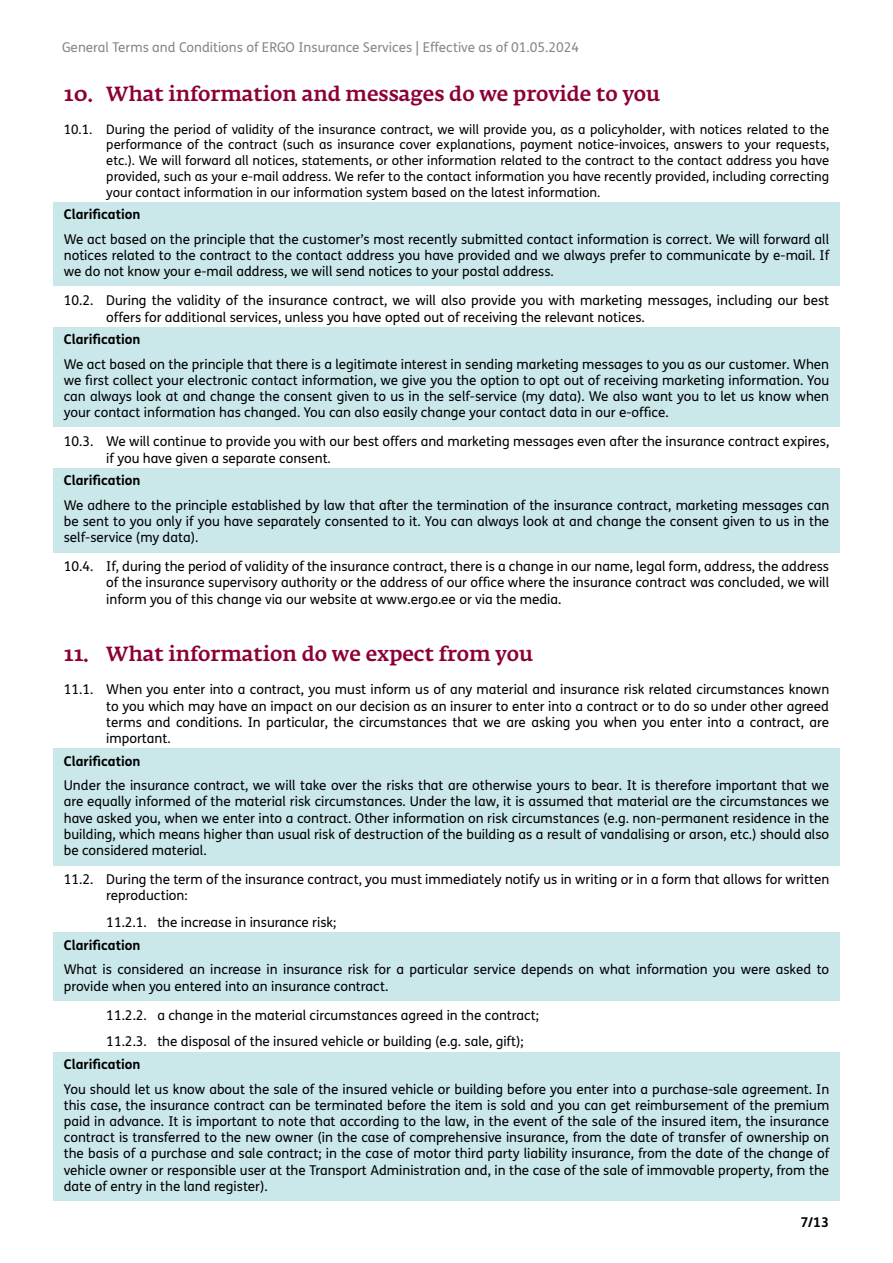
<style>
.page{position:relative;width:893px;height:1263px;background:#fff}
.page>*{position:absolute;margin:0;border:0;box-sizing:border-box;transform-origin:0 0}
.t1{font:500 20.25px "Fedra Serif A Pro";color:#8c0037}
.t2{font:13.5px/16.2px "FS Me Pro";color:#000;text-align:justify}
.t3{font:700 13.5px "FS Me Pro";color:#000}
.t4{font:13.5px "FS Me Pro";color:#868786}
.t5{font:13.05px/15.8px "FS Me Pro";color:#000;text-align:justify}
</style>
<div class="page">
<div style="left:53px;top:748px;width:787px;height:118px;background:#cae7ea"></div>
<div style="left:53px;top:932px;width:787px;height:69px;background:#cae7ea"></div>
<div style="left:53px;top:327px;width:787px;height:100px;background:#cae7ea"></div>
<div style="left:53px;top:202px;width:787px;height:84px;background:#cae7ea"></div>
<div style="left:53px;top:468px;width:787px;height:84px;background:#cae7ea"></div>
<div style="left:53px;top:1052px;width:787px;height:149px;background:#cae7ea"></div>
<p class="t4" style="left:62px;top:38px;width:519px">General Terms and Conditions of ERGO Insurance Services | Effective as of 01.05.2024</p>
<h1 class="t1" style="left:64px;top:82px;width:598px">10. What information and messages do we provide to you</h1>
<p class="t5" style="left:106px;top:121px;width:724px;text-indent:-43px">10.1. During the period of validity of the insurance contract, we will provide you, as a policyholder, with notices related to the performance of the contract (such as insurance cover explanations, payment notice-invoices, answers to your requests, etc.). We will forward all notices, statements, or other information related to the contract to the contact address you have provided, such as your e-mail address. We refer to the contact information you have recently provided, including correcting your contact information in our information system based on the latest information.</p>
<p class="t3" style="left:64px;top:204px;width:78px">Clarification</p>
<p class="t2" style="left:64px;top:231px;width:767px">We act based on the principle that the customer’s most recently submitted contact information is correct. We will forward all notices related to the contract to the contact address you have provided and we always prefer to communicate by e-mail. If we do not know your e-mail address, we will send notices to your postal address.</p>
<p class="t2" style="left:106px;top:292px;width:724px;text-indent:-43px">10.2. During the validity of the insurance contract, we will also provide you with marketing messages, including our best offers for additional services, unless you have opted out of receiving the relevant notices.</p>
<p class="t3" style="left:64px;top:329px;width:78px">Clarification</p>
<p class="t2" style="left:64px;top:356px;width:767px">We act based on the principle that there is a legitimate interest in sending marketing messages to you as our customer. When we first collect your electronic contact information, we give you the option to opt out of receiving marketing information. You can always look at and change the consent given to us in the self-service (my data). We also want you to let us know when your contact information has changed. You can also easily change your contact data in our e-office.</p>
<p class="t2" style="left:106px;top:433px;width:724px;text-indent:-43px">10.3. We will continue to provide you with our best offers and marketing messages even after the insurance contract expires, if you have given a separate consent.</p>
<p class="t3" style="left:64px;top:470px;width:78px">Clarification</p>
<p class="t2" style="left:64px;top:497px;width:767px">We adhere to the principle established by law that after the termination of the insurance contract, marketing messages can be sent to you only if you have separately consented to it. You can always look at and change the consent given to us in the self-service (my data).</p>
<p class="t2" style="left:106px;top:558px;width:724px;text-indent:-43px">10.4. If, during the period of validity of the insurance contract, there is a change in our name, legal form, address, the address of the insurance supervisory authority or the address of our office where the insurance contract was concluded, we will inform you of this change via our website at www.ergo.ee or via the media.</p>
<h1 class="t1" style="left:64px;top:642px;width:471px">11. What information do we expect from you</h1>
<p class="t2" style="left:106px;top:681px;width:724px;text-indent:-43px">11.1. When you enter into a contract, you must inform us of any material and insurance risk related circumstances known to you which may have an impact on our decision as an insurer to enter into a contract or to do so under other agreed terms and conditions. In particular, the circumstances that we are asking you when you enter into a contract, are important.</p>
<p class="t3" style="left:64px;top:750px;width:78px">Clarification</p>
<p class="t2" style="left:64px;top:777px;width:767px">Under the insurance contract, we will take over the risks that are otherwise yours to bear. It is therefore important that we are equally informed of the material risk circumstances. Under the law, it is assumed that material are the circumstances we have asked you, when we enter into a contract. Other information on risk circumstances (e.g. non-permanent residence in the building, which means higher than usual risk of destruction of the building as a result of vandalising or arson, etc.) should also be considered material.</p>
<p class="t2" style="left:106px;top:871px;width:724px;text-indent:-43px">11.2. During the term of the insurance contract, you must immediately notify us in writing or in a form that allows for written reproduction:</p>
<p class="t2" style="left:106px;top:914px;width:232px">11.2.1. the increase in insurance risk;</p>
<p class="t3" style="left:64px;top:934px;width:78px">Clarification</p>
<p class="t2" style="left:64px;top:961px;width:767px">What is considered an increase in insurance risk for a particular service depends on what information you were asked to provide when you entered into an insurance contract.</p>
<p class="t2" style="left:106px;top:1001px;width:434px;line-height:26.8px">11.2.2. a change in the material circumstances agreed in the contract;<br>11.2.3. the disposal of the insured vehicle or building (e.g. sale, gift);</p>
<p class="t3" style="left:64px;top:1054px;width:78px">Clarification</p>
<p class="t2" style="left:64px;top:1080px;width:767px">You should let us know about the sale of the insured vehicle or building before you enter into a purchase-sale agreement. In this case, the insurance contract can be terminated before the item is sold and you can get reimbursement of the premium paid in advance. It is important to note that according to the law, in the event of the sale of the insured item, the insurance contract is transferred to the new owner (in the case of comprehensive insurance, from the date of transfer of ownership on the basis of a purchase and sale contract; in the case of motor third party liability insurance, from the date of the change of vehicle owner or responsible user at the Transport Administration and, in the case of the sale of immovable property, from the date of entry in the land register).</p>
<p class="t3" style="left:800px;top:1211px;width:30px">7/13</p>
</div>
